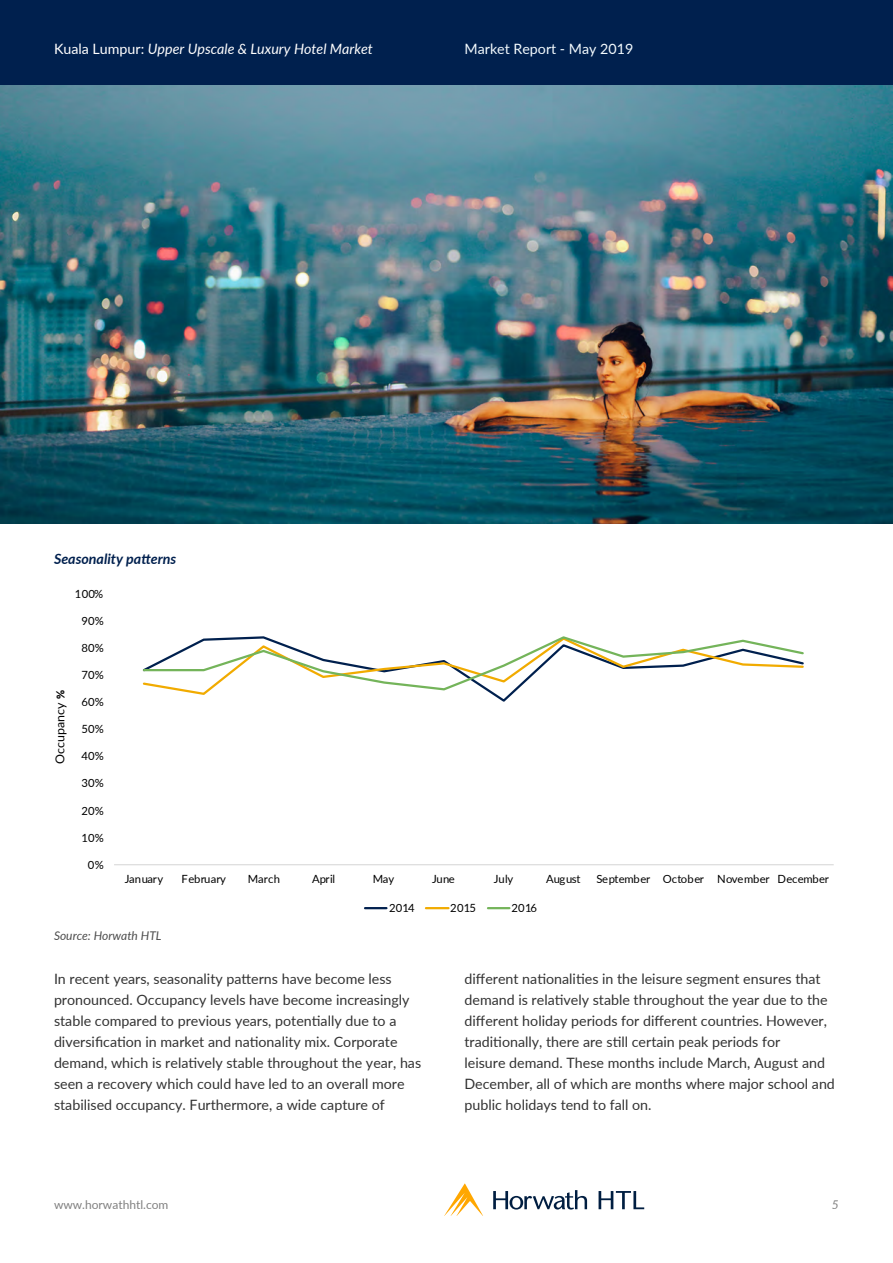
<style>
.page{position:relative;width:893px;height:1263px;background:#fff}
.page>*{position:absolute;margin:0;border:0;box-sizing:border-box;transform-origin:0 0}
.t1{font:14.25px/21px "Lato";color:#333}
.t2{font:italic 14.25px "Lato";color:#fff}
.t3{font:14.25px "Lato";color:#f3fafe}
.t4{font:italic 700 14.25px "Lato";color:#00204e}
.t5{font:12.45px "Lato";color:#000}
.t6{font:12px "Lato";color:#808080}
.t7{font:italic 12px "Lato";color:#4d4d4d}
.t8{font:italic 12px "Lato";color:#808080}
.t9{font:11.25px "Lato";letter-spacing:.02em;color:#000}
.t10{font:11.25px "Lato";letter-spacing:-.02em;color:#000}
.s1{font-style:normal}
.s2{font-family:"Calibri";font-weight:700}
</style>
<div class="page">
<div style="left:0;top:0;width:893px;height:85px;background:#00204e"></div>
<svg style="left:445px;top:1183px;width:38px;height:32px"></svg>
<svg style="left:493px;top:1190px;width:94px;height:19px"></svg>
<svg style="left:599px;top:1191px;width:45px;height:18px"></svg>
<img style="left:0;top:85px;width:893px;height:438px">
<hr style="left:114px;top:864px;width:720px;height:1px;background:#d9d9d9">
<svg style="left:142px;top:636px;width:662px;height:60px"></svg>
<hr style="left:365px;top:907px;width:21px;height:2px;background:#00204e">
<hr style="left:426px;top:907px;width:22px;height:2px;background:#f1ab00">
<hr style="left:488px;top:907px;width:21px;height:2px;background:#74b45a">
<p class="t2" style="left:54px;top:39px;width:320px"><span class="s1">Kuala Lumpur:</span> Upper Upscale &amp; Luxury Hotel Market</p>
<p class="t3" style="left:464px;top:39px;width:170px">Market Report - May 2019</p>
<p class="t4" style="left:54px;top:549px;width:124px">Seasonality patterns</p>
<p class="t9" style="left:75px;top:586px;width:30px">100%</p>
<p class="t9" style="left:81px;top:613px;width:24px">90%</p>
<p class="t9" style="left:81px;top:640px;width:24px">80%</p>
<p class="t5" style="left:51px;top:764px;width:75px;rotate:-90deg">Occupancy <span class="s2">%</span></p>
<p class="t9" style="left:81px;top:667px;width:24px">70%</p>
<p class="t9" style="left:81px;top:694px;width:24px">60%</p>
<p class="t9" style="left:81px;top:721px;width:24px">50%</p>
<p class="t9" style="left:81px;top:748px;width:24px">40%</p>
<p class="t9" style="left:81px;top:775px;width:24px">30%</p>
<p class="t9" style="left:81px;top:802px;width:24px">20%</p>
<p class="t9" style="left:81px;top:829px;width:24px">10%</p>
<p class="t9" style="left:88px;top:856px;width:17px">0%</p>
<p class="t9" style="left:125px;top:871px;width:40px">January</p>
<p class="t9" style="left:182px;top:871px;width:46px">February</p>
<p class="t9" style="left:248px;top:871px;width:34px">March</p>
<p class="t9" style="left:312px;top:871px;width:24px">April</p>
<p class="t9" style="left:373px;top:871px;width:23px">May</p>
<p class="t9" style="left:432px;top:871px;width:24px">June</p>
<p class="t9" style="left:494px;top:871px;width:21px">July</p>
<p class="t9" style="left:546px;top:871px;width:36px">August</p>
<p class="t10" style="left:596px;top:871px;width:234px">September October November December</p>
<p class="t9" style="left:389px;top:899px;width:27px">2014</p>
<p class="t9" style="left:450px;top:899px;width:27px">2015</p>
<p class="t9" style="left:511px;top:899px;width:27px">2016</p>
<p class="t7" style="left:54px;top:927px;width:109px">Source: Horwath HTL</p>
<p class="t1" style="left:54px;top:968px;width:369px">In recent years, seasonality patterns have become less pronounced. Occupancy levels have become increasingly stable compared to previous years, potentially due to a diversification in market and nationality mix. Corporate demand, which is relatively stable throughout the year, has seen a recovery which could have led to an overall more stabilised occupancy. Furthermore, a wide capture of</p>
<p class="t1" style="left:464px;top:968px;width:372px">different nationalities in the leisure segment ensures that demand is relatively stable throughout the year due to the different holiday periods for different countries. However, traditionally, there are still certain peak periods for<br>leisure demand. These months include March, August and December, all of which are months where major school and public holidays tend to fall on.</p>
<p class="t6" style="left:54px;top:1196px;width:116px">www.horwathhtl.com</p>
<p class="t8" style="left:832px;top:1196px;width:8px">5</p>
</div>
